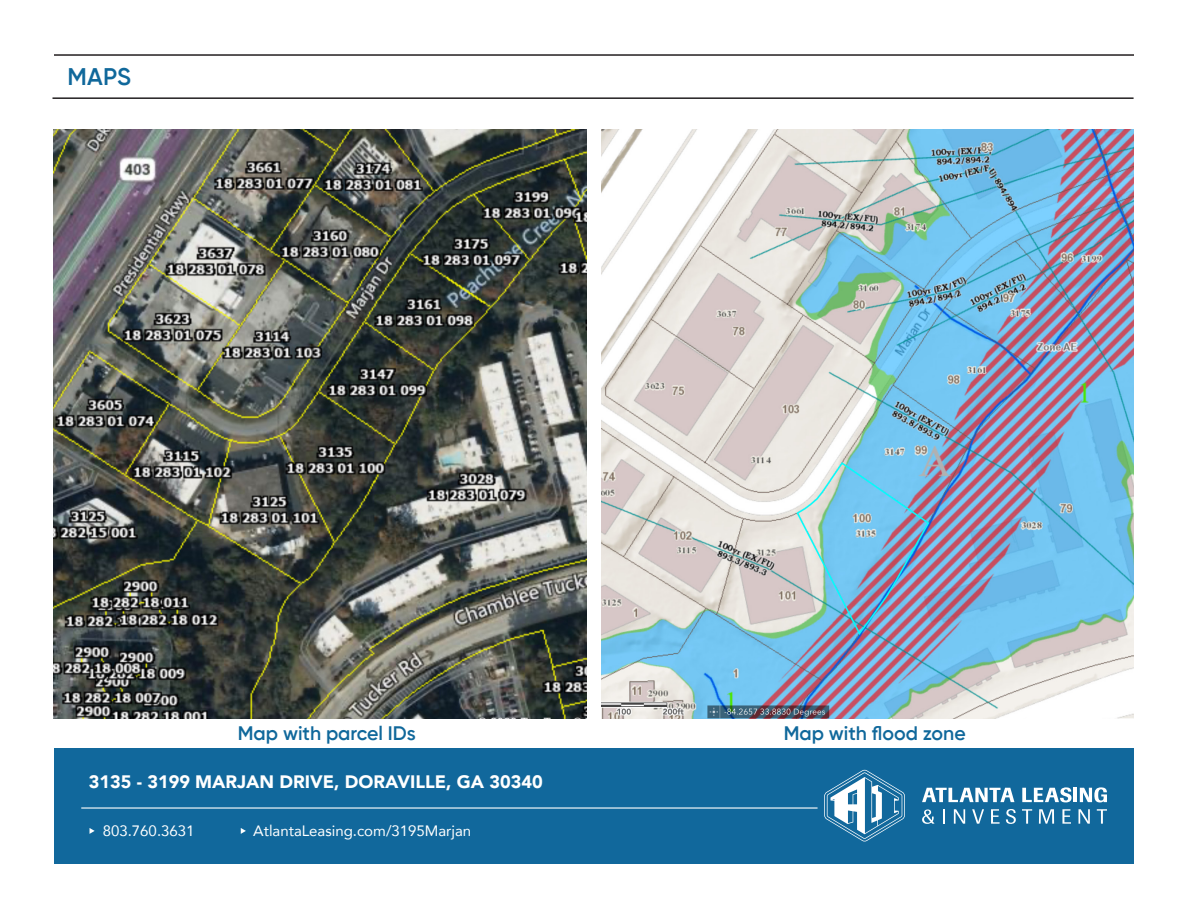
<style>
.page{position:relative;width:1188px;height:918px;background:#fff}
.page>*{position:absolute;margin:0;border:0;box-sizing:border-box;transform-origin:0 0}
.t1{font:600 24px "Gilroy";color:#10689b}
.t2{font:600 19.5px "Gilroy";color:#10689b}
.t3{font:900 18px "Avenir";color:#fff}
.t4{font:15px "Avenir";color:#fff}
</style>
<div class="page">
<hr style="left:54px;top:54px;width:1080px;height:2px;background:#231f20">
<hr style="left:52px;top:97px;width:1082px;height:2px;background:#231f20">
<img style="left:54px;top:129px;width:532px;height:589px">
<img style="left:602px;top:129px;width:532px;height:589px">
<div style="left:54px;top:748px;width:1079px;height:116px;background:#11689c"></div>
<svg style="left:90px;top:828px;width:5px;height:6px"></svg>
<svg style="left:241px;top:828px;width:5px;height:6px"></svg>
<svg style="left:824px;top:770px;width:81px;height:71px"></svg>
<svg style="left:922px;top:788px;width:92px;height:14px"></svg>
<svg style="left:1022px;top:787px;width:50px;height:15px"></svg>
<hr style="left:1073px;top:788px;width:4px;height:14px;background:#fff">
<svg style="left:1080px;top:787px;width:27px;height:15px"></svg>
<svg style="left:922px;top:809px;width:13px;height:15px"></svg>
<svg style="left:943px;top:809px;width:2px;height:15px"></svg>
<svg style="left:954px;top:809px;width:11px;height:15px"></svg>
<svg style="left:972px;top:809px;width:12px;height:15px"></svg>
<svg style="left:991px;top:809px;width:9px;height:15px"></svg>
<svg style="left:1006px;top:809px;width:10px;height:15px"></svg>
<svg style="left:1022px;top:809px;width:10px;height:15px"></svg>
<svg style="left:1039px;top:809px;width:15px;height:15px"></svg>
<svg style="left:1062px;top:809px;width:9px;height:15px"></svg>
<svg style="left:1079px;top:809px;width:11px;height:15px"></svg>
<svg style="left:1097px;top:809px;width:10px;height:15px"></svg>
<hr style="left:81px;top:807px;width:737px;height:2px;background:#fff">
<p class="t1" style="left:68px;top:62px;width:65px">MAPS</p>
<p class="t2" style="left:238px;top:721px;width:179px">Map with parcel IDs</p>
<p class="t2" style="left:784px;top:721px;width:184px">Map with flood zone</p>
<p class="t3" style="left:89px;top:766px;width:456px">3135 - 3199 MARJAN DRIVE, DORAVILLE, GA 30340</p>
<p class="t4" style="left:103px;top:818px;width:93px">803.760.3631</p>
<p class="t4" style="left:253px;top:818px;width:220px">AtlantaLeasing.com/3195Marjan</p>
</div>
